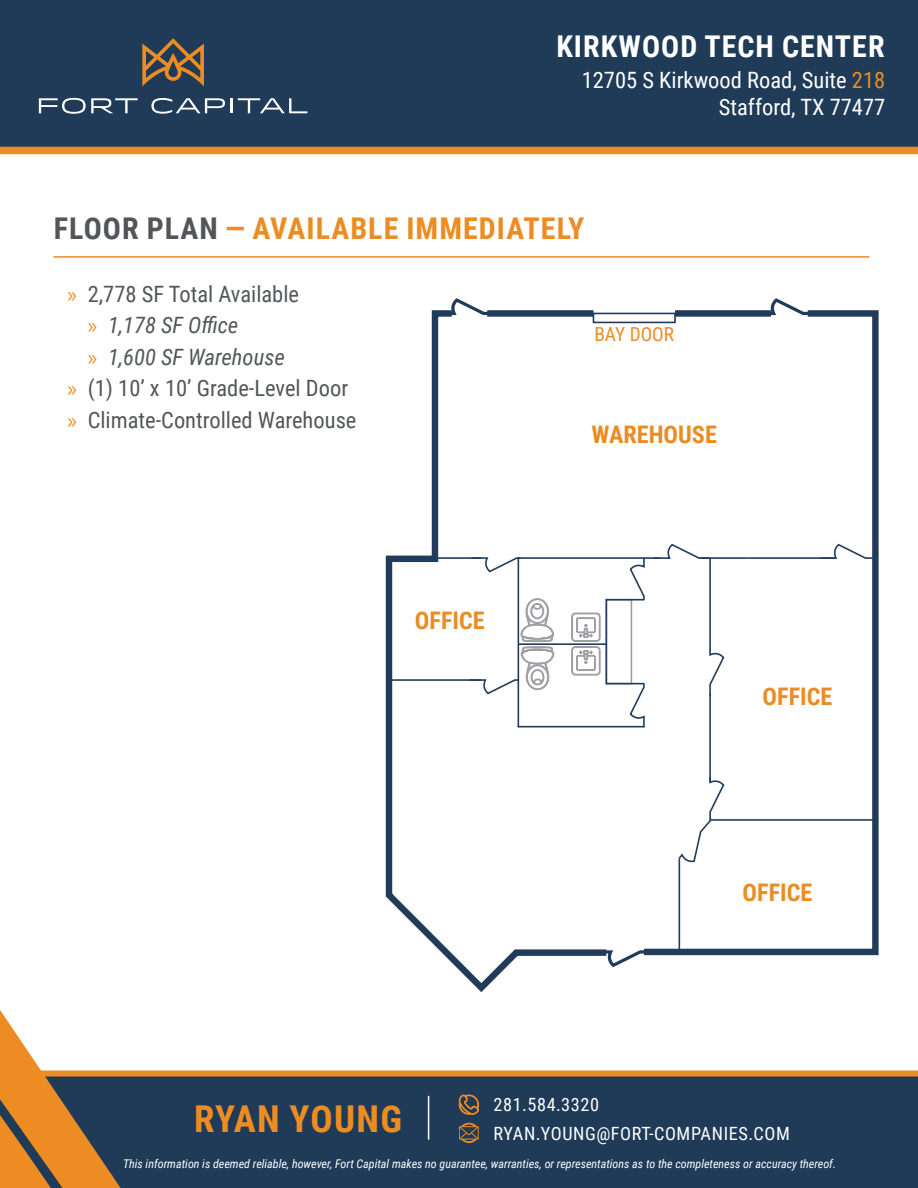
<style>
.page{position:relative;width:918px;height:1188px;background:#fff}
.page>*{position:absolute;margin:0;border:0;box-sizing:border-box;transform-origin:0 0}
.t1{font:700 37.05px "Roboto Condensed";letter-spacing:.035em;color:#ec8c22}
.t2{font:700 30px "Roboto Condensed";letter-spacing:.035em;color:#ec8c22}
.t3{font:700 30px "Roboto Condensed";letter-spacing:.035em;color:#fff}
.t4{font:700 24.15px "Roboto Condensed";color:#eb8c23}
.t5{font:22.5px "Roboto Condensed";color:#535659}
.t6{font:22.5px "Roboto Condensed";color:#fff}
.t7{font:italic 22.5px "Roboto Condensed";color:#535659}
.t8{font:19.35px "Roboto Condensed";color:#eb8c23}
.t9{font:18.3px "Roboto Condensed";letter-spacing:.035em;color:#fff}
.t10{font:italic 12px "Roboto Condensed";color:#fff}
.s1{color:#ec8c22}
.s2{color:#535659}
.s3{font-family:"Myriad Pro";color:#ec8c22}
.s4{font-family:"Myriad Pro";font-style:normal;color:#ec8c22}
</style>
<div class="page">
<svg style="left:385px;top:310px;width:228px;height:682px"></svg>
<div style="left:487px;top:310px;width:106px;height:7px;background:#213c5a"></div>
<svg style="left:637px;top:310px;width:242px;height:646px"></svg>
<div style="left:593px;top:313px;width:83px;height:10px;border:2px solid #213c5a"></div>
<hr style="left:389px;top:679px;width:92px;height:2px;background:#213c5a">
<hr style="left:435px;top:557px;width:46px;height:2px;background:#213c5a">
<hr style="left:700px;top:557px;width:47px;height:2px;background:#213c5a">
<hr style="left:747px;top:557px;width:87px;height:2px;background:#213c5a">
<hr style="left:709px;top:694px;width:2px;height:88px;background:#213c5a">
<hr style="left:710px;top:819px;width:165px;height:2px;background:#213c5a">
<hr style="left:679px;top:859px;width:1px;height:93px;background:#213c5a">
<svg style="left:603px;top:949px;width:54px;height:16px"></svg>
<svg style="left:766px;top:298px;width:54px;height:19px"></svg>
<svg style="left:447px;top:298px;width:54px;height:19px"></svg>
<svg style="left:677px;top:776px;width:48px;height:87px"></svg>
<svg style="left:819px;top:542px;width:58px;height:18px"></svg>
<svg style="left:469px;top:542px;width:256px;height:186px"></svg>
<div style="left:0;top:0;width:918px;height:154px;background:#1f3b58"></div>
<svg style="left:142px;top:38px;width:62px;height:48px;background:#6b5943"></svg>
<svg style="left:39px;top:98px;width:99px;height:16px"></svg>
<svg style="left:151px;top:98px;width:74px;height:16px"></svg>
<hr style="left:230px;top:98px;width:3px;height:15px;background:#fff">
<svg style="left:238px;top:98px;width:69px;height:15px"></svg>
<hr style="left:53px;top:256px;width:816px;height:2px;background:#ec8c22">
<div style="left:121px;top:1071px;width:797px;height:117px;background:#1f3b58"></div>
<svg style="left:0;top:1010px;width:121px;height:178px"></svg>
<svg style="left:459px;top:1094px;width:21px;height:21px"></svg>
<svg style="left:459px;top:1123px;width:20px;height:20px"></svg>
<hr style="left:428px;top:1096px;width:1px;height:44px;background:#fff">
<p class="t3" style="left:556px;top:26px;width:330px">KIRKWOOD TECH CENTER</p>
<p class="t6" style="left:582px;top:65px;width:305px">12705 S Kirkwood Road, Suite <span class="s1">218</span></p>
<p class="t6" style="left:719px;top:92px;width:168px">Stafford, TX 77477</p>
<p class="t2" style="left:54px;top:207px;width:532px"><span class="s2">FLOOR PLAN</span> — AVAILABLE IMMEDIATELY</p>
<p class="t5" style="left:68px;top:278px;width:233px"><span class="s3">»</span> 2,778 SF Total Available</p>
<p class="t7" style="left:88px;top:309px;width:152px"><span class="s4">»</span> 1,178 SF Office</p>
<p class="t7" style="left:88px;top:341px;width:198px"><span class="s4">»</span> 1,600 SF Warehouse</p>
<p class="t5" style="left:68px;top:372px;width:282px"><span class="s3">»</span> (1) 10’ x 10’ Grade-Level Door</p>
<p class="t5" style="left:68px;top:404px;width:290px"><span class="s3">»</span> Climate-Controlled Warehouse</p>
<p class="t8" style="left:594px;top:321px;width:81px">BAY DOOR</p>
<p class="t4" style="left:592px;top:418px;width:127px">WAREHOUSE</p>
<p class="t4" style="left:415px;top:604px;width:71px">OFFICE</p>
<p class="t4" style="left:763px;top:680px;width:71px">OFFICE</p>
<p class="t4" style="left:743px;top:875px;width:71px">OFFICE</p>
<p class="t9" style="left:494px;top:1092px;width:107px">281.584.3320</p>
<p class="t9" style="left:494px;top:1120px;width:298px">RYAN.YOUNG@FORT-COMPANIES.COM</p>
<p class="t1" style="left:194px;top:1092px;width:209px">RYAN YOUNG</p>
<p class="t10" style="left:123px;top:1156px;width:715px">This information is deemed reliable, however, Fort Capital makes no guarantee, warranties, or representations as to the completeness or accuracy thereof.</p>
</div>
